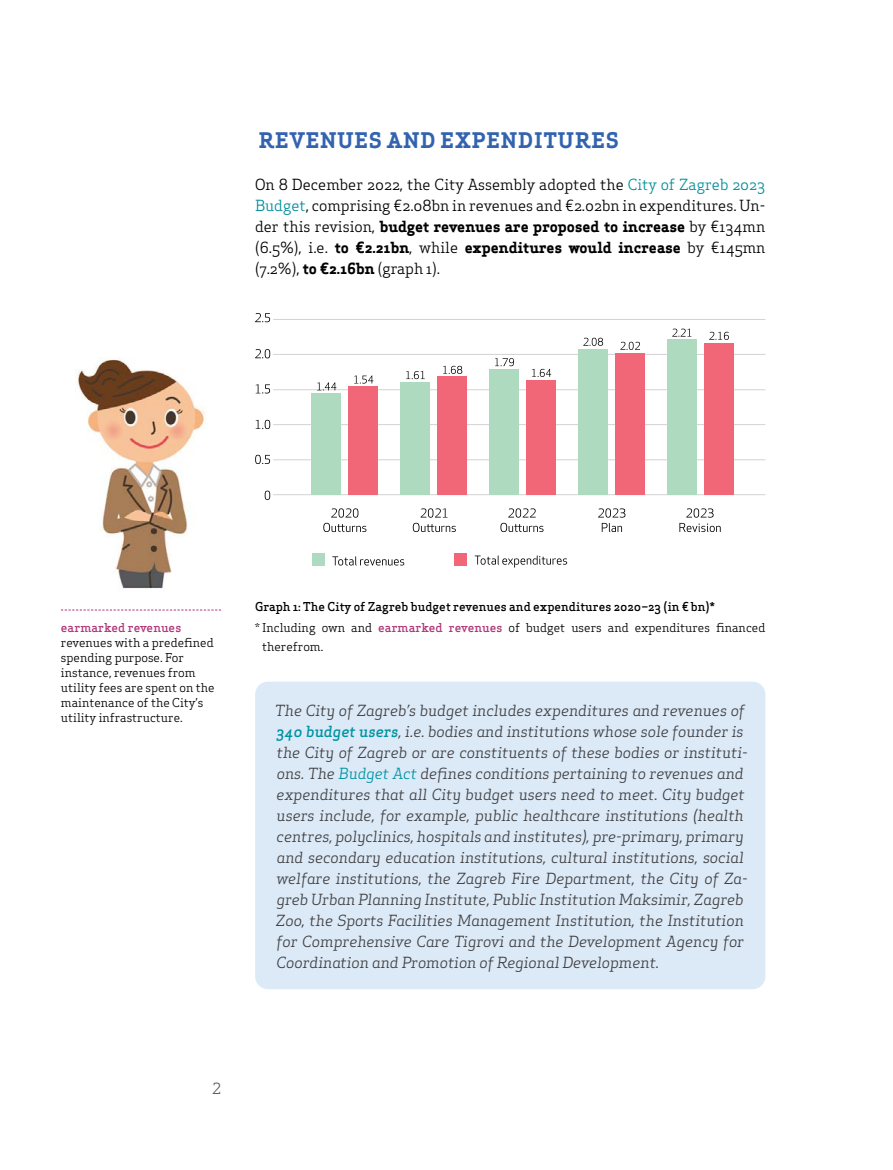
<style>
.page{position:relative;width:893px;height:1170px;background:#fff}
.page>*{position:absolute;margin:0;border:0;box-sizing:border-box;transform-origin:0 0}
.t1{font:700 21px "Apex Serif";letter-spacing:.05em;color:#3363af}
.t2{font:italic 15px/21px "Apex Serif";color:#414042}
.t3{font:15px/21px "Apex Serif";color:#000;text-align:justify}
.t4{font:15px "Apex Serif";color:#58595b}
.t5{font:12px/15px "Apex Serif";color:#000}
.t6{font:500 12px/21px "Apex Serif";color:#000}
.t7{font:500 12px "Apex Serif";color:#b03779}
.s1{color:#008d9b}
.s2{font-weight:700}
.s3{font-weight:400}
.s4{color:#b03779}
.s5{font-weight:500;color:#0094a2}
.s6{color:#0094a2}
</style>
<div class="page">
<hr style="left:273px;top:494px;width:492px;height:1px;background:#d1d3d4">
<hr style="left:273px;top:424px;width:492px;height:1px;background:#d1d3d4">
<hr style="left:273px;top:354px;width:492px;height:1px;background:#d1d3d4">
<hr style="left:273px;top:319px;width:492px;height:1px;background:#d1d3d4">
<hr style="left:273px;top:389px;width:492px;height:1px;background:#d1d3d4">
<hr style="left:273px;top:459px;width:492px;height:1px;background:#d1d3d4">
<svg style="left:61px;top:609px;width:160px;height:1px"></svg>
<div style="left:255px;top:681px;width:510px;height:308px;background:#dceaf8;border-radius:13px"></div>
<img style="left:77px;top:358px;width:130px;height:231px">
<div style="left:454px;top:552px;width:13px;height:13px;background:#f16778"></div>
<div style="left:312px;top:552px;width:13px;height:13px;background:#aedbc0"></div>
<svg style="left:475px;top:555px;width:92px;height:12px"></svg>
<svg style="left:332px;top:556px;width:72px;height:9px"></svg>
<svg style="left:265px;top:490px;width:5px;height:10px"></svg>
<svg style="left:255px;top:455px;width:15px;height:9px"></svg>
<svg style="left:256px;top:420px;width:14px;height:9px"></svg>
<svg style="left:256px;top:384px;width:14px;height:9px"></svg>
<svg style="left:255px;top:349px;width:15px;height:9px"></svg>
<svg style="left:255px;top:313px;width:15px;height:9px"></svg>
<div style="left:704px;top:342px;width:30px;height:152px;background:#f16778"></div>
<div style="left:667px;top:339px;width:30px;height:155px;background:#aedbc0"></div>
<div style="left:615px;top:353px;width:30px;height:141px;background:#f16778"></div>
<div style="left:578px;top:348px;width:30px;height:146px;background:#aedbc0"></div>
<div style="left:526px;top:379px;width:30px;height:115px;background:#f16778"></div>
<div style="left:489px;top:369px;width:30px;height:125px;background:#aedbc0"></div>
<div style="left:437px;top:376px;width:30px;height:118px;background:#f16778"></div>
<div style="left:400px;top:382px;width:30px;height:112px;background:#aedbc0"></div>
<div style="left:349px;top:386px;width:29px;height:108px;background:#f16778"></div>
<div style="left:312px;top:393px;width:29px;height:101px;background:#aedbc0"></div>
<svg style="left:709px;top:332px;width:20px;height:8px"></svg>
<svg style="left:620px;top:342px;width:20px;height:8px"></svg>
<svg style="left:672px;top:328px;width:20px;height:9px"></svg>
<svg style="left:583px;top:338px;width:20px;height:8px"></svg>
<svg style="left:443px;top:366px;width:19px;height:8px"></svg>
<svg style="left:406px;top:371px;width:19px;height:8px"></svg>
<svg style="left:532px;top:369px;width:19px;height:8px"></svg>
<svg style="left:495px;top:358px;width:19px;height:8px"></svg>
<svg style="left:354px;top:375px;width:19px;height:8px"></svg>
<svg style="left:317px;top:382px;width:19px;height:8px"></svg>
<svg style="left:323px;top:508px;width:43px;height:24px"></svg>
<svg style="left:413px;top:508px;width:43px;height:24px"></svg>
<svg style="left:500px;top:508px;width:43px;height:24px"></svg>
<svg style="left:598px;top:508px;width:27px;height:9px"></svg>
<svg style="left:602px;top:523px;width:20px;height:9px"></svg>
<svg style="left:686px;top:508px;width:28px;height:9px"></svg>
<svg style="left:679px;top:523px;width:42px;height:9px"></svg>
<h1 class="t1" style="left:259px;top:127px;width:362px">REVENUES AND EXPENDITURES</h1>
<p class="t3" style="left:255px;top:174px;width:512px">On 8 December 2022, the City Assembly adopted the <span class="s1">City of Zagreb 2023<br>Budget</span>, comprising €2.08bn in revenues and €2.02bn in expenditures. Un&shy;der this revision, <span class="s2">budget revenues are proposed to increase</span> by €134mn (6.5%), i.e. <span class="s2">to €2.21bn</span>, while <span class="s2">expenditures would increase</span> by €145mn (7.2%), <span class="s2">to €2.16bn</span> (graph 1).</p>
<p class="t7" style="left:61px;top:619px;width:122px">earmarked revenues</p>
<p class="t5" style="left:61px;top:634px;width:155px">revenues with a predefined spending purpose. For instance, revenues from utility fees are spent on the maintenance of the City’s utility infrastructure.</p>
<p class="t6" style="left:255px;top:595px;width:512px">Graph 1: The City of Zagreb budget revenues and expenditures 2020–23 (in € bn)*<br><span class="s3">* Including own and</span> <span class="s4">earmarked revenues</span> <span class="s3">of budget users and expenditures financed</span></p>
<p class="t5" style="left:262px;top:639px;width:63px">therefrom.</p>
<p class="t2" style="left:275px;top:699px;width:474px">The City of Zagreb’s budget includes expenditures and revenues of <span class="s5">340 budget users</span>, i.e. bodies and institutions whose sole founder is the City of Zagreb or are constituents of these bodies or instituti&shy;ons. The <span class="s6">Budget Act</span> defines conditions pertaining to revenues and expenditures that all City budget users need to meet. City budget users include, for example, public healthcare institutions (health centres, polyclinics, hospitals and institutes), pre-primary, primary and secondary education institutions, cultural institutions, social welfare institutions, the Zagreb Fire Department, the City of Za&shy;greb Urban Planning Institute, Public Institution Maksimir, Zagreb Zoo, the Sports Facilities Management Institution, the Institution for Comprehensive Care Tigrovi and the Development Agency for Coordination and Promotion of Regional Development.</p>
<p class="t4" style="left:212px;top:1078px;width:10px">2</p>
</div>
